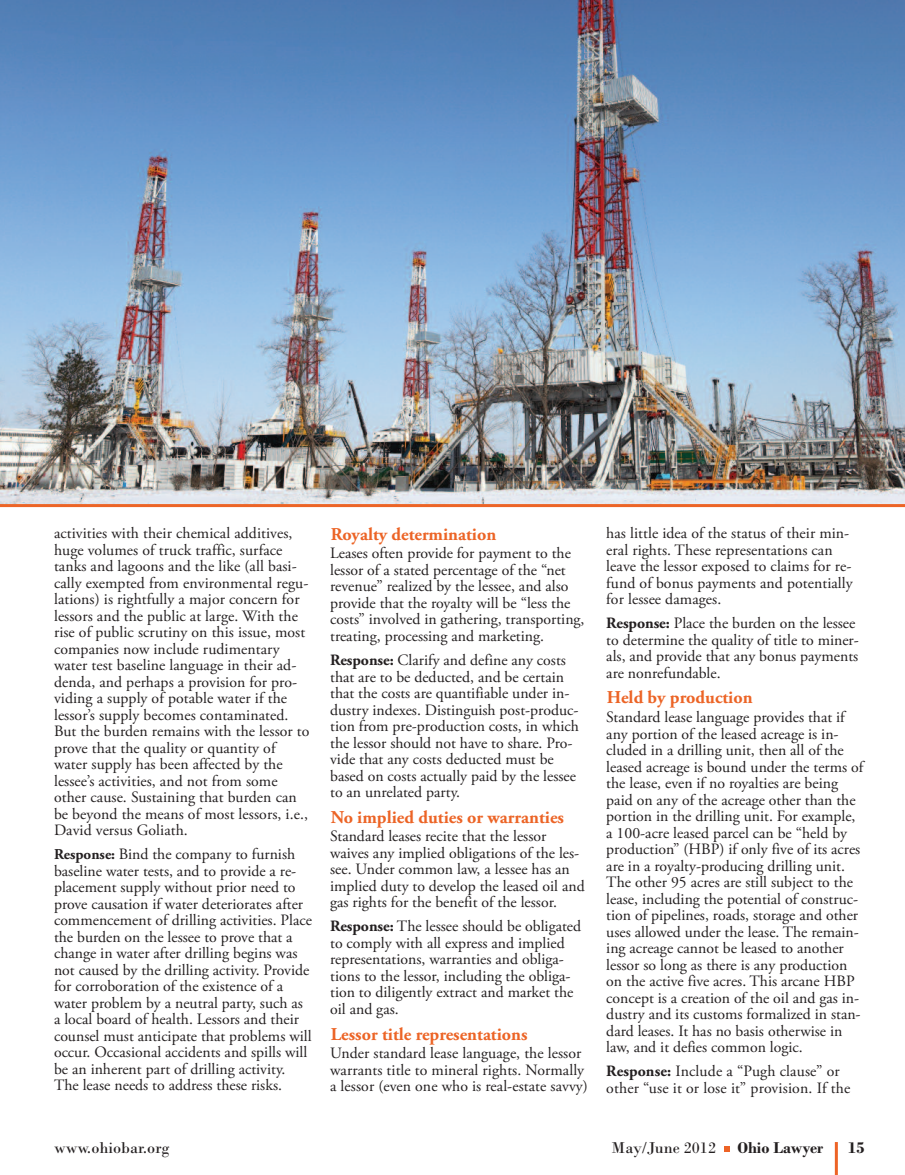
<style>
.page{position:relative;width:905px;height:1175px;background:#fff}
.page>*{position:absolute;margin:0;border:0;box-sizing:border-box;transform-origin:0 0}
.t1{font:700 18px "Adobe Garamond Pro";color:#ec6426}
.t2{font:16.5px "Bodoni";color:#231f20}
.t3{font:700 16.5px "Bodoni";color:#231f20}
.t4{font:15.75px/16.5px "Adobe Garamond Pro";color:#231f20}
.s1{font-weight:700;font-size:15px}
.s2{font-weight:700}
</style>
<div class="page">
<svg style="left:724px;top:1146px;width:5px;height:5px"></svg>
<hr style="left:834px;top:1142px;width:3px;height:32px;background:#ed6326">
<img style="left:0;top:0;width:904px;height:504px">
<hr style="left:0;top:504px;width:904px;height:3px;background:#ec6426">
<p class="t4" style="left:54px;top:526px;width:257px">activities with their chemical additives, huge volumes of truck traffic, surface tanks and lagoons and the like (all basi&shy;cally exempted from environmental regu&shy;lations) is rightfully a major concern for lessors and the public at large. With the rise of public scrutiny on this issue, most companies now include rudimentary water test baseline language in their ad&shy;denda, and perhaps a provision for pro&shy;viding a supply of potable water if the lessor’s supply becomes contaminated.<br>But the burden remains with the lessor to prove that the quality or quantity of water supply has been affected by the lessee’s activities, and not from some other cause. Sustaining that burden can be beyond the means of most lessors, i.e., David versus Goliath.</p>
<p class="t4" style="left:54px;top:847px;width:259px"><span class="s1">Response:</span> Bind the company to furnish baseline water tests, and to provide a re&shy;placement supply without prior need to prove causation if water deteriorates after commencement of drilling activities. Place the burden on the lessee to prove that a change in water after drilling begins was not caused by the drilling activity. Provide for corroboration of the existence of a water problem by a neutral party, such as a local board of health. Lessors and their counsel must anticipate that problems will occur. Occasional accidents and spills will be an inherent part of drilling activity.<br>The lease needs to address these risks.</p>
<p class="t1" style="left:331px;top:527px;width:167px">Royalty determination</p>
<p class="t4" style="left:330px;top:546px;width:256px">Leases often provide for payment to the lessor of a stated percentage of the “net revenue” realized by the lessee, and also provide that the royalty will be “less the costs” involved in gathering, transporting, treating, processing and marketing.</p>
<p class="t4" style="left:330px;top:653px;width:250px"><span class="s2">Response:</span> Clarify and define any costs that are to be deducted, and be certain that the costs are quantifiable under in&shy;dustry indexes. Distinguish post-produc&shy;tion from pre-production costs, in which the lessor should not have to share. Pro&shy;vide that any costs deducted must be based on costs actually paid by the lessee to an unrelated party.</p>
<p class="t1" style="left:331px;top:809px;width:235px">No implied duties or warranties</p>
<p class="t4" style="left:330px;top:829px;width:256px">Standard leases recite that the lessor waives any implied obligations of the les&shy;see. Under common law, a lessee has an implied duty to develop the leased oil and gas rights for the benefit of the lessor.</p>
<p class="t4" style="left:330px;top:919px;width:252px"><span class="s2">Response:</span> The lessee should be obligated to comply with all express and implied representations, warranties and obliga&shy;tions to the lessor, including the obliga&shy;tion to diligently extract and market the oil and gas.</p>
<p class="t1" style="left:331px;top:1026px;width:198px">Lessor title representations</p>
<p class="t4" style="left:330px;top:1046px;width:259px">Under standard lease language, the lessor warrants title to mineral rights. Normally a lessor (even one who is real-estate savvy)</p>
<p class="t4" style="left:606px;top:526px;width:248px">has little idea of the status of their min&shy;eral rights. These representations can leave the lessor exposed to claims for re&shy;fund of bonus payments and potentially for lessee damages.</p>
<p class="t4" style="left:606px;top:616px;width:254px"><span class="s2">Response:</span> Place the burden on the lessee to determine the quality of title to miner&shy;als, and provide that any bonus payments are nonrefundable.</p>
<p class="t1" style="left:607px;top:690px;width:147px">Held by production</p>
<p class="t4" style="left:606px;top:710px;width:259px">Standard lease language provides that if any portion of the leased acreage is in&shy;cluded in a drilling unit, then all of the leased acreage is bound under the terms of the lease, even if no royalties are being paid on any of the acreage other than the portion in the drilling unit. For example, a 100-acre leased parcel can be “held by production” (HBP) if only five of its acres are in a royalty-producing drilling unit.<br>The other 95 acres are still subject to the lease, including the potential of construc&shy;tion of pipelines, roads, storage and other uses allowed under the lease. The remain&shy;ing acreage cannot be leased to another lessor so long as there is any production on the active five acres. This arcane HBP concept is a creation of the oil and gas in&shy;dustry and its customs formalized in stan&shy;dard leases. It has no basis otherwise in law, and it defies common logic.</p>
<p class="t4" style="left:606px;top:1064px;width:245px"><span class="s2">Response:</span> Include a “Pugh clause” or other “use it or lose it” provision. If the</p>
<p class="t2" style="left:54px;top:1142px;width:117px">www.ohiobar.org</p>
<p class="t2" style="left:611px;top:1142px;width:106px">May/June 2012</p>
<p class="t3" style="left:737px;top:1142px;width:87px">Ohio Lawyer</p>
<p class="t3" style="left:848px;top:1142px;width:18px">15</p>
</div>
